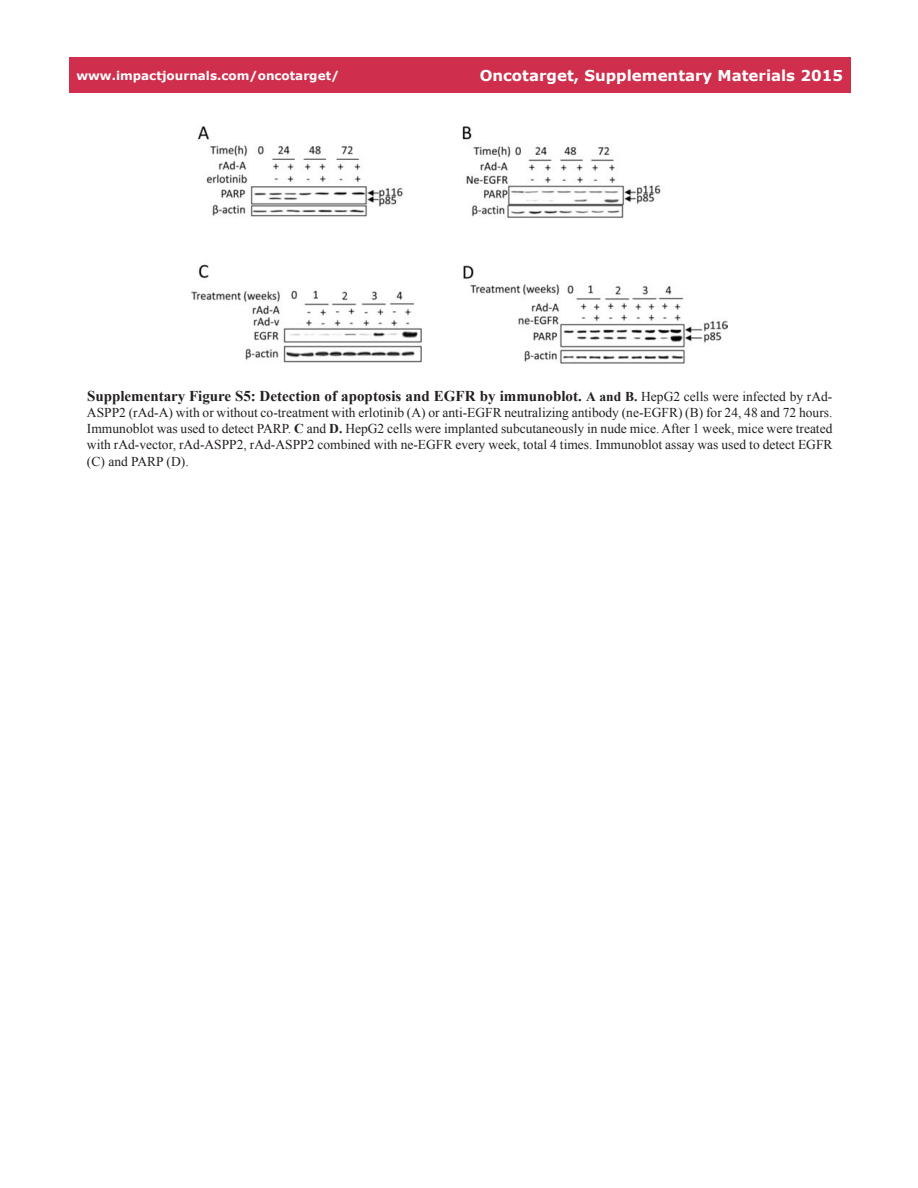
<style>
.page{position:relative;width:918px;height:1188px;background:#fff}
.page>*{position:absolute;margin:0;border:0;box-sizing:border-box;transform-origin:0 0}
.t1{font:700 15px "Times New Roman";color:#231f20}
.t2{font:700 15px "Verdana";color:#fff}
.t3{font:13.5px/16.2px "Times New Roman";color:#231f20;text-align:justify}
.t4{font:700 12px "Verdana";color:#fff}
.s1{font-size:13.5px}
.s2{font-weight:400;font-size:13.5px}
.s3{font-weight:700}
</style>
<div class="page">
<div style="left:69px;top:57px;width:781px;height:36px;background:#cf2e4c"></div>
<img style="left:192px;top:127px;width:536px;height:236px">
<p class="t4" style="left:76px;top:67px;width:264px">www.impactjournals.com/oncotarget/</p>
<p class="t2" style="left:480px;top:65px;width:365px">Oncotarget, Supplementary Materials 2015</p>
<p class="t1" style="left:87px;top:385px;width:747px">Supplementary Figure S5: Detection of apoptosis and EGFR by immunoblot. <span class="s1">A and B.</span> <span class="s2">HepG2 cells were infected by rAd-</span></p>
<p class="t3" style="left:87px;top:404px;width:747px">ASPP2 (rAd-A) with or without co-treatment with erlotinib (A) or anti-EGFR neutralizing antibody (ne-EGFR) (B) for 24, 48 and 72 hours.<br>Immunoblot was used to detect PARP. <span class="s3">C</span> and <span class="s3">D.</span> HepG2 cells were implanted subcutaneously in nude mice. After 1 week, mice were treated with rAd-vector, rAd-ASPP2, rAd-ASPP2 combined with ne-EGFR every week, total 4 times. Immunoblot assay was used to detect EGFR (C) and PARP (D).</p>
</div>
